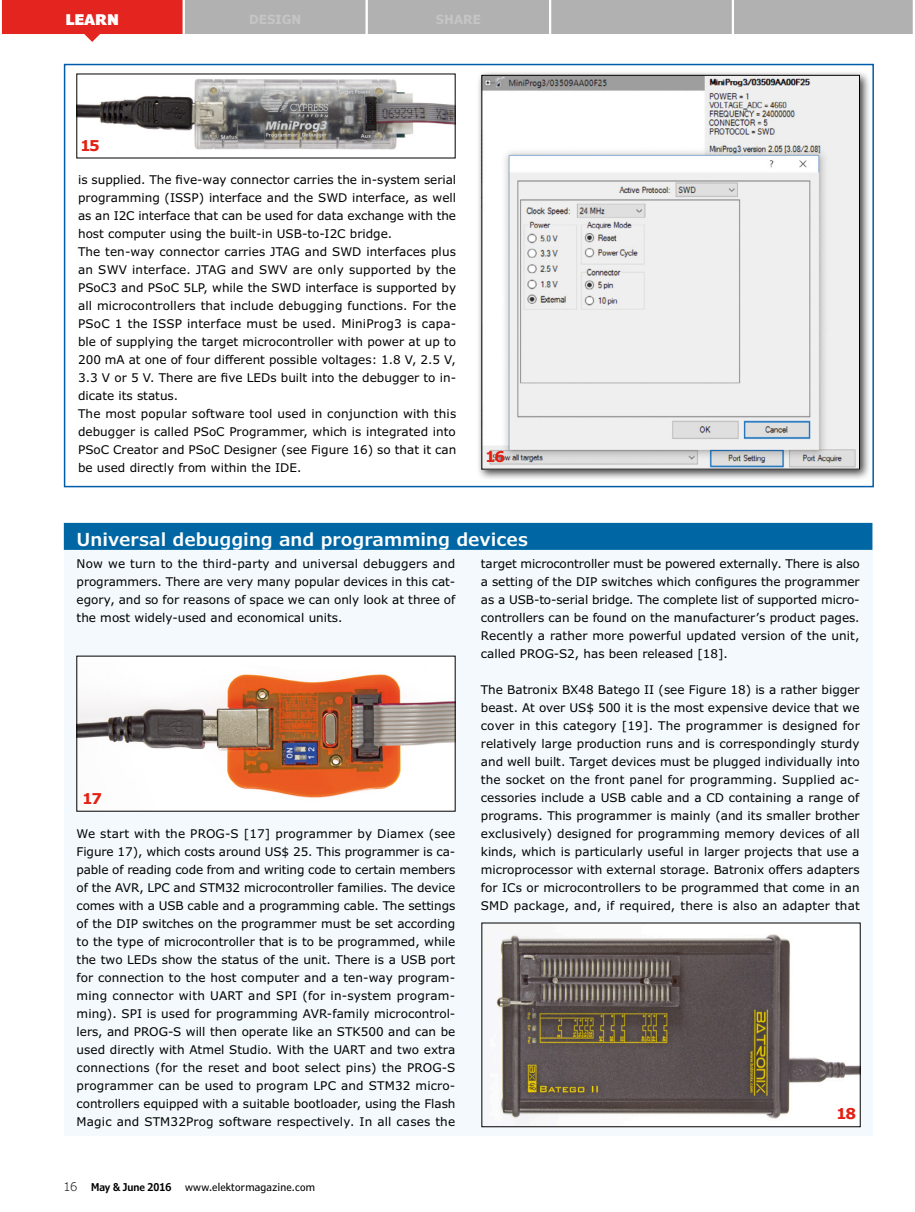
<style>
.page{position:relative;width:915px;height:1212px;background:#fff}
.page>*{position:absolute;margin:0;border:0;box-sizing:border-box;transform-origin:0 0}
.t1{font:700 condensed 21px "Verdana Pro";color:#fff}
.text_frame_heading_i{font:600 18px "Verdana Pro";color:#fff}
.text_frame_heading{font:700 15px "Verdana Pro";letter-spacing:-.1em;color:#e32013}
.text_frame_text{font:12px/18px "Verdana Pro";color:#000;text-align:justify}
.t2{font:condensed 10.8px "Verdana Pro";letter-spacing:.02em;color:#000}
.s1{font-weight:300;font-stretch:normal;font-size:12.15px}
.s2{font-weight:600}
</style>
<div class="page">
<div style="left:0;top:0;width:914px;height:34px;background:#b2b1b1"></div>
<svg style="left:2px;top:0;width:180px;height:42px"></svg>
<hr style="left:0;top:0;width:2px;height:35px;background:#fff">
<hr style="left:182px;top:0;width:3px;height:35px;background:#fff">
<hr style="left:365px;top:0;width:2px;height:35px;background:#fff">
<hr style="left:549px;top:0;width:2px;height:35px;background:#fff">
<hr style="left:731px;top:0;width:2px;height:35px;background:#fff">
<hr style="left:912px;top:0;width:2px;height:35px;background:#fff">
<div style="left:64px;top:64px;width:809px;height:423px;border:2px solid #005ca9"></div>
<img style="left:79px;top:79px;width:374px;height:71px">
<div style="left:476px;top:70px;width:394px;height:410px;background:#000;opacity:.75"></div>
<img style="left:483px;top:77px;width:374px;height:390px">
<div style="left:64px;top:523px;width:808px;height:612px;background:#f3f9fc"></div>
<div style="left:64px;top:523px;width:808px;height:27px;background:#0067a4"></div>
<img style="left:79px;top:658px;width:374px;height:151px">
<img style="left:496px;top:925px;width:362px;height:200px">
<h1 class="t1" style="left:65px;top:3px;width:55px">learn</h1>
<p class="text_frame_heading" style="left:80px;top:136px;width:21px">15</p>
<p class="text_frame_text" style="left:78px;top:171px;width:379px">is supplied. The five-way connector carries the in-system serial programming (ISSP) interface and the SWD interface, as well as an I2C interface that can be used for data exchange with the host computer using the built-in USB-to-I2C bridge.</p>
<p class="text_frame_text" style="left:78px;top:243px;width:379px">The ten-way connector carries JTAG and SWD interfaces plus an SWV interface. JTAG and SWV are only supported by the PSoC3 and PSoC 5LP, while the SWD interface is supported by all microcontrollers that include debugging functions. For the PSoC 1 the ISSP interface must be used. MiniProg3 is capa&shy;ble of supplying the target microcontroller with power at up to 200 mA at one of four different possible voltages: 1.8 V, 2.5 V, 3.3 V or 5 V. There are five LEDs built into the debugger to in&shy;dicate its status.</p>
<p class="text_frame_text" style="left:78px;top:405px;width:379px">The most popular software tool used in conjunction with this debugger is called PSoC Programmer, which is integrated into PSoC Creator and PSoC Designer (see Figure 16) so that it can be used directly from within the IDE.</p>
<p class="text_frame_heading" style="left:485px;top:446px;width:21px">16</p>
<p class="text_frame_heading_i" style="left:77px;top:527px;width:453px">Universal debugging and programming devices</p>
<p class="text_frame_text" style="left:77px;top:555px;width:380px">Now we turn to the third-party and universal debuggers and programmers. There are very many popular devices in this cat&shy;egory, and so for reasons of space we can only look at three of the most widely-used and economical units.</p>
<p class="text_frame_text" style="left:480px;top:555px;width:380px">target microcontroller must be powered externally. There is also a setting of the DIP switches which configures the programmer as a USB-to-serial bridge. The complete list of supported micro&shy;controllers can be found on the manufacturer’s product pages.<br>Recently a rather more powerful updated version of the unit, called PROG-S2, has been released [18].</p>
<p class="text_frame_text" style="left:480px;top:681px;width:380px">The Batronix BX48 Batego II (see Figure 18) is a rather bigger beast. At over US$ 500 it is the most expensive device that we cover in this category [19]. The programmer is designed for relatively large production runs and is correspondingly sturdy and well built. Target devices must be plugged individually into the socket on the front panel for programming. Supplied ac&shy;cessories include a USB cable and a CD containing a range of programs. This programmer is mainly (and its smaller brother exclusively) designed for programming memory devices of all kinds, which is particularly useful in larger projects that use a microprocessor with external storage. Batronix offers adapters for ICs or microcontrollers to be programmed that come in an SMD package, and, if required, there is also an adapter that</p>
<p class="text_frame_heading" style="left:82px;top:788px;width:21px">17</p>
<p class="text_frame_text" style="left:77px;top:825px;width:380px">We start with the PROG-S [17] programmer by Diamex (see Figure 17), which costs around US$ 25. This programmer is ca&shy;pable of reading code from and writing code to certain members of the AVR, LPC and STM32 microcontroller families. The device comes with a USB cable and a programming cable. The settings of the DIP switches on the programmer must be set according to the type of microcontroller that is to be programmed, while the two LEDs show the status of the unit. There is a USB port for connection to the host computer and a ten-way program&shy;ming connector with UART and SPI (for in-system program&shy;ming). SPI is used for programming AVR-family microcontrol&shy;lers, and PROG-S will then operate like an STK500 and can be used directly with Atmel Studio. With the UART and two extra connections (for the reset and boot select pins) the PROG-S programmer can be used to program LPC and STM32 micro&shy;controllers equipped with a suitable bootloader, using the Flash Magic and STM32Prog software respectively. In all cases the</p>
<p class="text_frame_heading" style="left:836px;top:1104px;width:21px">18</p>
<p class="t2" style="left:64px;top:1180px;width:252px"><span class="s1">16</span> <span class="s2">May &amp; June 2016</span> www.elektormagazine.com</p>
</div>
